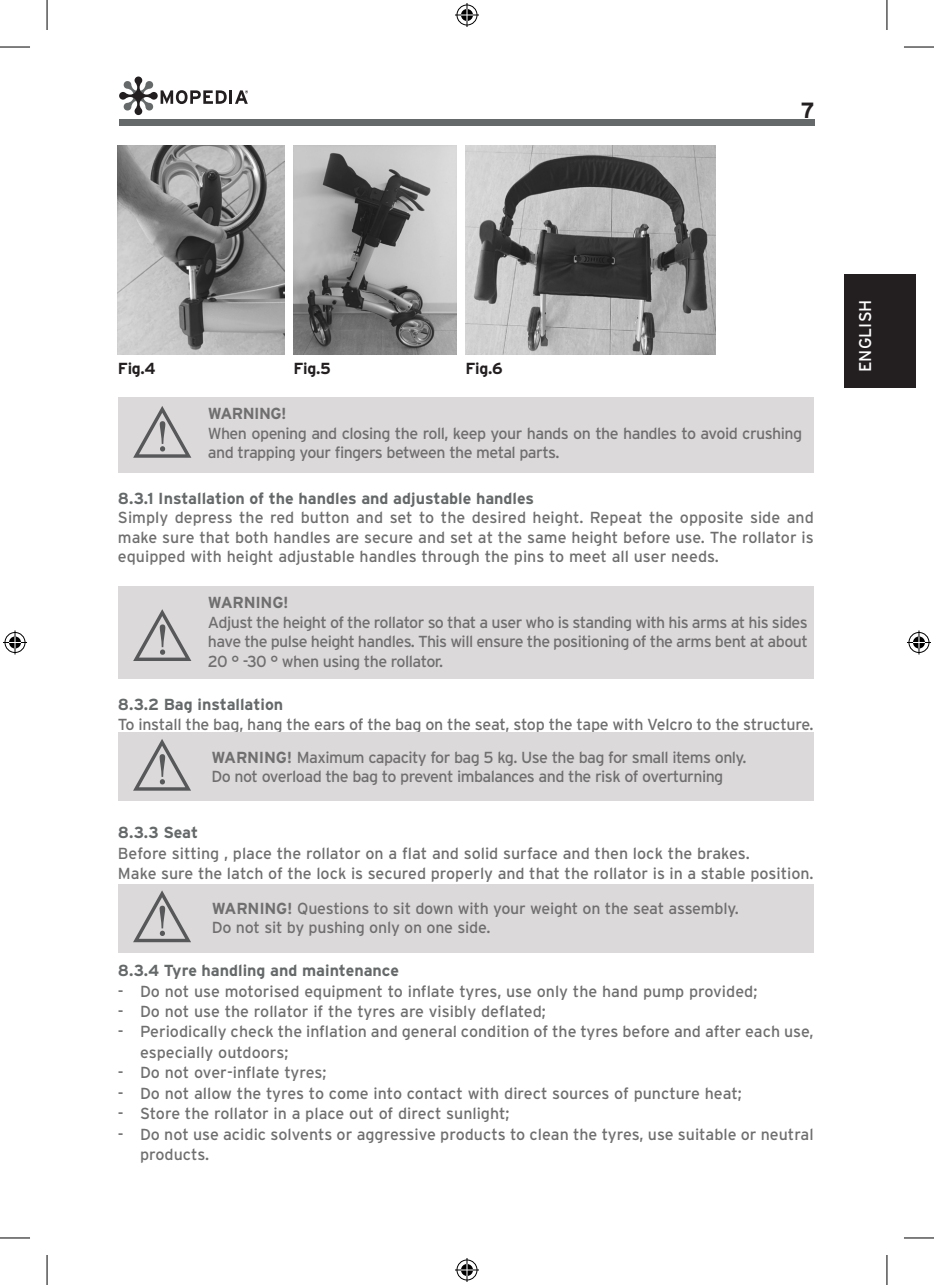
<style>
.page{position:relative;width:934px;height:1285px;background:#fff}
.page>*{position:absolute;margin:0;border:0;box-sizing:border-box;transform-origin:0 0}
.t1{font:700 22px "Interstate";color:#231f20}
.t2{font:17px "Interstate";letter-spacing:.005em;color:#fff}
.t3{font:16px/19.2px "Interstate";letter-spacing:-.015em;color:#706f6f}
.t4{font:16px/19.2px "Interstate";letter-spacing:-.035em;color:#706f6f}
.t5{font:700 16px "Interstate";color:#65696a}
.t6{font:700 16px "Interstate";letter-spacing:-.02em;color:#231f20}
.t7{font:700 16px "Interstate";letter-spacing:-.035em;color:#706f6f}
.t8{font:700 16px "Interstate";letter-spacing:-.015em;color:#706f6f}
.s1{font-weight:700}
</style>
<div class="page">
<div style="left:119px;top:119px;width:695px;height:7px;background:#65696a"></div>
<svg style="left:119px;top:76px;width:107px;height:39px"></svg>
<hr style="left:229px;top:90px;width:3px;height:14px;background:#231f20">
<svg style="left:235px;top:90px;width:13px;height:14px"></svg>
<div style="left:843px;top:274px;width:71px;height:113px;background:#231f20"></div>
<img style="left:118px;top:146px;width:166px;height:209px">
<img style="left:293px;top:146px;width:163px;height:209px">
<img style="left:465px;top:146px;width:250px;height:209px">
<div style="left:118px;top:397px;width:695px;height:75px;background:#dcd9da"></div>
<svg style="left:133px;top:406px;width:58px;height:52px"></svg>
<div style="left:118px;top:586px;width:695px;height:92px;background:#dcd9da"></div>
<svg style="left:133px;top:609px;width:58px;height:52px"></svg>
<div style="left:118px;top:732px;width:695px;height:69px;background:#dcd9da"></div>
<svg style="left:133px;top:739px;width:58px;height:51px"></svg>
<div style="left:118px;top:884px;width:695px;height:68px;background:#dcd9da"></div>
<svg style="left:133px;top:890px;width:58px;height:52px"></svg>
<hr style="left:0;top:47px;width:30px;height:1px;background:#000">
<hr style="left:903px;top:47px;width:30px;height:1px;background:#000">
<hr style="left:0;top:1237px;width:30px;height:1px;background:#000">
<hr style="left:903px;top:1237px;width:30px;height:1px;background:#000">
<hr style="left:47px;top:0;width:1px;height:30px;background:#000">
<hr style="left:47px;top:1255px;width:1px;height:30px;background:#000">
<hr style="left:886px;top:0;width:1px;height:30px;background:#000">
<hr style="left:886px;top:1255px;width:1px;height:30px;background:#000">
<svg style="left:455px;top:3px;width:24px;height:24px"></svg>
<svg style="left:455px;top:1258px;width:24px;height:24px"></svg>
<svg style="left:3px;top:630px;width:24px;height:24px"></svg>
<svg style="left:907px;top:630px;width:23px;height:24px"></svg>
<h1 class="t1" style="left:800px;top:98px;width:15px">7</h1>
<p class="t6" style="left:118px;top:360px;width:39px">Fig.4</p>
<p class="t6" style="left:293px;top:360px;width:39px">Fig.5</p>
<p class="t6" style="left:465px;top:360px;width:39px">Fig.6</p>
<p class="t7" style="left:208px;top:405px;width:80px">WARNING!</p>
<p class="t4" style="left:208px;top:423px;width:595px">When opening and closing the roll, keep your hands on the handles to avoid crushing and trapping your fingers between the metal parts.</p>
<p class="t5" style="left:118px;top:489px;width:417px">8.3.1 Installation of the handles and adjustable handles</p>
<p class="t3" style="left:118px;top:508px;width:697px;text-align:justify">Simply depress the red button and set to the desired height. Repeat the opposite side and make sure that both handles are secure and set at the same height before use. The rollator is equipped with height adjustable handles through the pins to meet all user needs.</p>
<p class="t8" style="left:208px;top:594px;width:82px">WARNING!</p>
<p class="t3" style="left:208px;top:612px;width:601px;line-height:19.8px;text-align:justify">Adjust the height of the rollator so that a user who is standing with his arms at his sides have the pulse height handles. This will ensure the positioning of the arms bent at about 20 ° -30 ° when using the rollator.</p>
<p class="t5" style="left:118px;top:695px;width:167px">8.3.2 Bag installation</p>
<p class="t3" style="left:211px;top:707px;width:603px;line-height:33.6px;text-indent:-93px">To install the bag, hang the ears of the bag on the seat, stop the tape with Velcro to the structure.<br><span class="s1">WARNING!</span> Maximum capacity for bag 5 kg. Use the bag for small items only.</p>
<p class="t4" style="left:211px;top:767px;width:513px">Do not overload the bag to prevent imbalances and the risk of overturning</p>
<p class="t5" style="left:118px;top:823px;width:82px">8.3.3 Seat</p>
<p class="t3" style="left:118px;top:842px;width:697px;line-height:20.4px">Before sitting , place the rollator on a flat and solid surface and then lock the brakes.<br>Make sure the latch of the lock is secured properly and that the rollator is in a stable position.</p>
<p class="t3" style="left:212px;top:898px;width:528px"><span class="s1">WARNING!</span> Questions to sit down with your weight on the seat assembly.<br>Do not sit by pushing only on one side.</p>
<p class="t5" style="left:118px;top:961px;width:282px">8.3.4 Tyre handling and maintenance</p>
<p class="t3" style="left:118px;top:981px;width:640px">- Do not use motorised equipment to inflate tyres, use only the hand pump provided;</p>
<p class="t3" style="left:118px;top:1001px;width:429px">- Do not use the rollator if the tyres are visibly deflated;</p>
<p class="t3" style="left:140px;top:1021px;width:675px;line-height:20.4px;text-indent:-22px">- Periodically check the inflation and general condition of the tyres before and after each use, especially outdoors;</p>
<p class="t3" style="left:118px;top:1063px;width:210px">- Do not over-inflate tyres;</p>
<p class="t3" style="left:118px;top:1083px;width:625px">- Do not allow the tyres to come into contact with direct sources of puncture heat;</p>
<p class="t3" style="left:118px;top:1103px;width:393px">- Store the rollator in a place out of direct sunlight;</p>
<p class="t3" style="left:140px;top:1123px;width:674px;line-height:20.4px;text-indent:-22px">- Do not use acidic solvents or aggressive products to clean the tyres, use suitable or neutral products.</p>
<p class="t2" style="left:855px;top:372px;width:74px;rotate:-90deg">ENGLISH</p>
</div>
